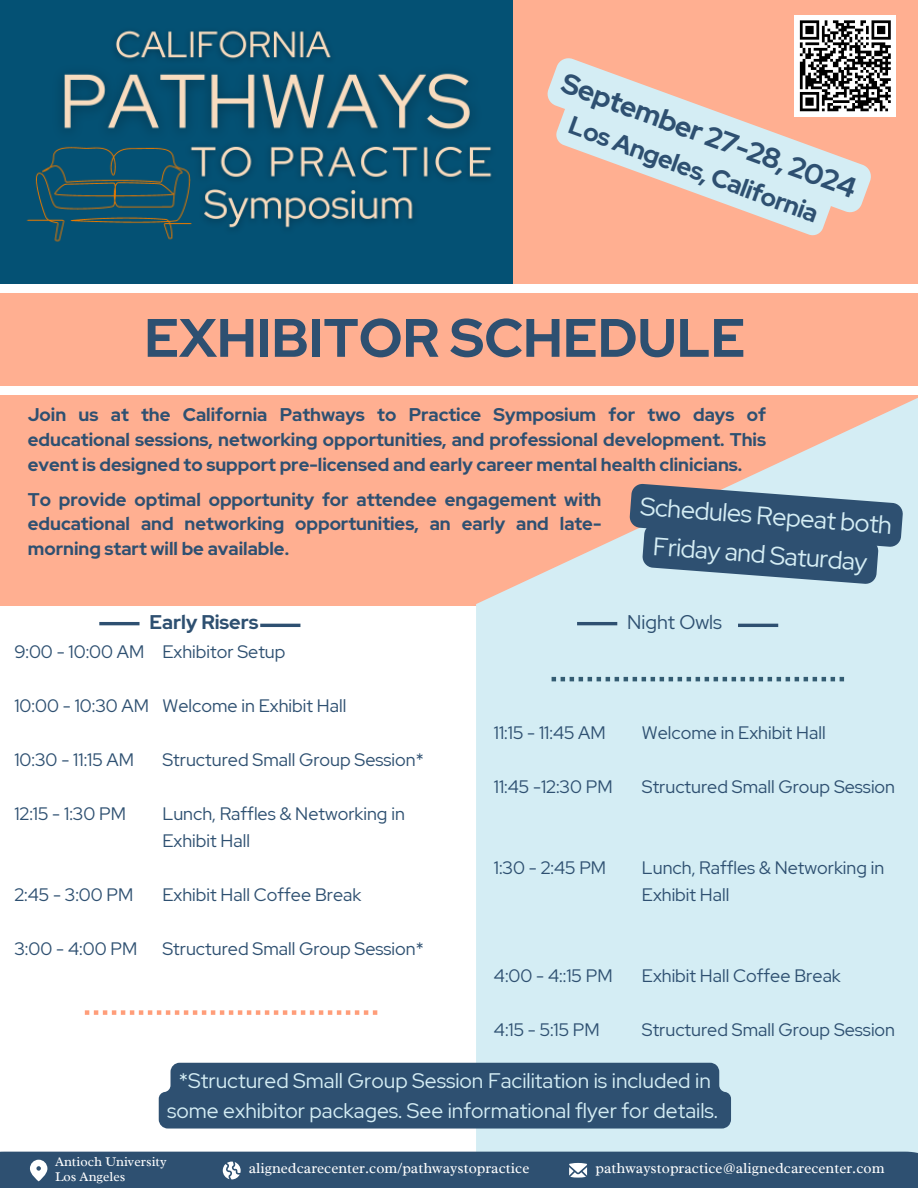
<style>
.page{position:relative;width:918px;height:1188px;background:#fff}
.page>*{position:absolute;margin:0;border:0;box-sizing:border-box;transform-origin:0 0}
.t1{font:700 54px "Red Hat Display";color:#2e5071}
.t2{font:700 28.35px "Red Hat Display";color:#2e5071}
.t3{font:25.35px "Red Hat Display";color:#d4edf4}
.t4{font:700 25.35px "Red Hat Display";color:#2e5071}
.t5{font:21px/29.2px "Red Hat Display";color:#d4edf4;text-align:center}
.t6{font:700 19.8px "Red Hat Display";color:#2e5071}
.t7{font:19.8px "Red Hat Display";color:#2e5071}
.t8{font:700 18.3px/24.8px "Red Hat Display";color:#2e5071;text-align:justify}
.t9{font:18px "Red Hat Display";color:#2e5071}
.t10{font:15px "Radley";color:#fff}
.t11{font:13.5px "Radley";color:#fff}
</style>
<div class="page">
<div style="left:0;top:0;width:918px;height:606px;background:#ffaf91"></div>
<svg style="left:476px;top:398px;width:442px;height:754px;background:#dae3e5"></svg>
<div style="left:0;top:386px;width:918px;height:9px;background:#fff"></div>
<hr style="left:99px;top:622px;width:41px;height:3px;background:#2e5071">
<hr style="left:260px;top:624px;width:40px;height:3px;background:#2e5071">
<hr style="left:577px;top:622px;width:40px;height:3px;background:#2e5071">
<hr style="left:738px;top:624px;width:40px;height:3px;background:#2e5071">
<svg style="left:629px;top:483px;width:275px;height:102px;background:#597690"></svg>
<div style="left:0;top:1152px;width:918px;height:36px;background:#2e5071"></div>
<div style="left:794px;top:15px;width:102px;height:102px;background:#fff"></div>
<svg style="left:553px;top:20px;width:338px;height:216px"></svg>
<img style="left:0;top:0;width:513px;height:284px">
<div style="left:0;top:284px;width:918px;height:9px;background:#fff"></div>
<div style="left:159px;top:1063px;width:572px;height:66px;background:#2e5071"></div>
<svg style="left:85px;top:1010px;width:292px;height:5px"></svg>
<svg style="left:552px;top:677px;width:292px;height:4px"></svg>
<h4 class="t2" style="left:569px;top:64px;width:313px;rotate:20deg">September 27-28, 2024</h4>
<p class="t4" style="left:576px;top:108px;width:265px;rotate:20deg">Los Angeles, California</p>
<p class="t1" style="left:144px;top:302px;width:603px">EXHIBITOR SCHEDULE</p>
<p class="t8" style="left:28px;top:402px;width:740px">Join us at the California Pathways to Practice Symposium for two days of educational sessions, networking opportunities, and professional development. This event is designed to support pre-licensed and early career mental health clinicians.</p>
<p class="t8" style="left:28px;top:487px;width:575px">To provide optimal opportunity for attendee engagement with educational and networking opportunities, an early and late&shy;morning start will be available.</p>
<p class="t3" style="left:642px;top:490px;width:254px;rotate:4deg">Schedules Repeat both</p>
<p class="t3" style="left:654px;top:530px;width:216px;rotate:4deg">Friday and Saturday</p>
<p class="t6" style="left:149px;top:609px;width:111px">Early Risers</p>
<p class="t7" style="left:627px;top:609px;width:96px">Night Owls</p>
<h2 class="t9" style="left:14px;top:639px;width:131px">9:00 - 10:00 AM</h2>
<h3 class="t9" style="left:14px;top:693px;width:136px">10:00 - 10:30 AM</h3>
<p class="t9" style="left:163px;top:639px;width:124px">Exhibitor Setup</p>
<p class="t9" style="left:163px;top:693px;width:185px">Welcome in Exhibit Hall</p>
<h1 class="t9" style="left:14px;top:747px;width:121px">10:30 - 11:15 AM</h1>
<p class="t9" style="left:14px;top:801px;width:113px">12:15 - 1:30 PM</p>
<p class="t9" style="left:14px;top:882px;width:121px">2:45 - 3:00 PM</p>
<p class="t9" style="left:163px;top:747px;width:263px">Structured Small Group Session*</p>
<p class="t9" style="left:163px;top:801px;width:244px">Lunch, Raffles &amp; Networking in</p>
<p class="t9" style="left:163px;top:828px;width:89px">Exhibit Hall</p>
<p class="t9" style="left:163px;top:882px;width:200px">Exhibit Hall Coffee Break</p>
<p class="t9" style="left:494px;top:720px;width:113px">11:15 - 11:45 AM</p>
<p class="t9" style="left:642px;top:720px;width:185px">Welcome in Exhibit Hall</p>
<p class="t9" style="left:494px;top:774px;width:120px">11:45 -12:30 PM</p>
<p class="t9" style="left:642px;top:774px;width:255px">Structured Small Group Session</p>
<h5 class="t9" style="left:494px;top:855px;width:114px">1:30 - 2:45 PM</h5>
<p class="t9" style="left:642px;top:855px;width:244px">Lunch, Raffles &amp; Networking in</p>
<p class="t9" style="left:642px;top:882px;width:89px">Exhibit Hall</p>
<p class="t9" style="left:14px;top:936px;width:124px">3:00 - 4:00 PM</p>
<p class="t9" style="left:163px;top:936px;width:263px">Structured Small Group Session*</p>
<h6 class="t9" style="left:494px;top:963px;width:120px">4:00 - 4::15 PM</h6>
<p class="t9" style="left:494px;top:1017px;width:107px">4:15 - 5:15 PM</p>
<p class="t9" style="left:642px;top:963px;width:200px">Exhibit Hall Coffee Break</p>
<p class="t9" style="left:642px;top:1017px;width:255px">Structured Small Group Session</p>
<p class="t5" style="left:167px;top:1066px;width:552px">*Structured Small Group Session Facilitation is included in some exhibitor packages. See informational flyer for details.</p>
<p class="t11" style="left:55px;top:1153px;width:113px">Antioch University</p>
<p class="t11" style="left:55px;top:1168px;width:72px">Los Angeles</p>
<p class="t10" style="left:249px;top:1158px;width:282px">alignedcarecenter.com/pathwaystopractice</p>
<h6 class="t10" style="left:596px;top:1158px;width:291px">pathwaystopractice@alignedcarecenter.com</h6>
</div>
